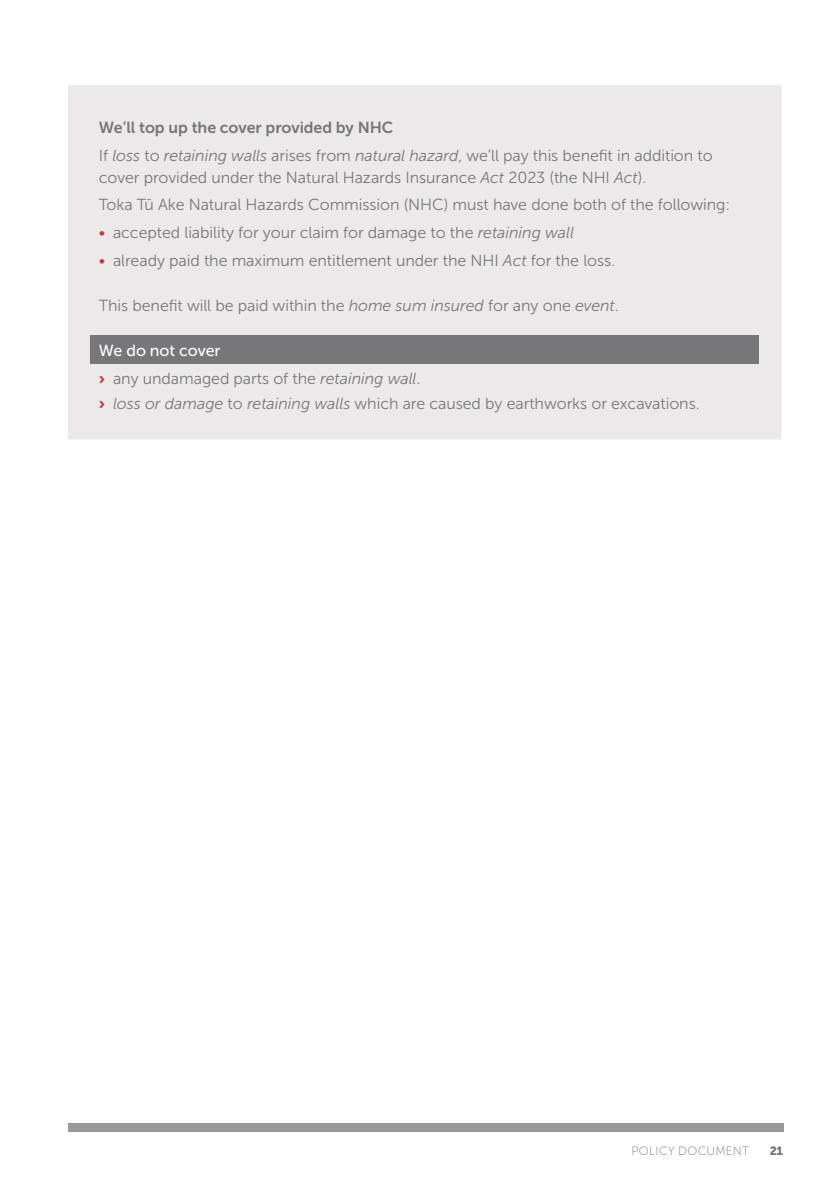
<style>
.page{position:relative;width:840px;height:1191px;background:#fff}
.page>*{position:absolute;margin:0;border:0;box-sizing:border-box;transform-origin:0 0}
.Vero_NZ_Body_Copy{font:16px/22px "Museo Sans 300";letter-spacing:-.005em;color:#76767a}
.Vero_NZ_Body_Copy-2{font:16px "Museo Sans 300";letter-spacing:-.005em;color:#77777a}
.Vero_NZ_Body_Copy-3{font:16px "Museo Sans 700";letter-spacing:-.005em;color:#76767a}
.Vero_NZ_Table_Headin{font:16px "Museo Sans 500";letter-spacing:-.005em;color:#fff}
.t1{font:12px "Museo Sans 100";letter-spacing:.025em;color:#77777a}
.t2{font:12px "Museo Sans 900";color:#77777a}
.s1{font-style:italic}
.s2{color:#d43238}
.s3{font-family:"Museo Sans 900";color:#d43238}
</style>
<div class="page">
<div style="left:68px;top:85px;width:713px;height:354px;background:#ece9ea"></div>
<div style="left:91px;top:335px;width:667px;height:29px;background:#77777a"></div>
<div style="left:68px;top:1123px;width:714px;height:8px;background:#99989b"></div>
<p class="Vero_NZ_Body_Copy-3" style="left:99px;top:119px;width:296px">We’ll top up the cover provided by NHC</p>
<p class="Vero_NZ_Body_Copy" style="left:99px;top:144px;width:615px">If <span class="s1">loss</span> to <span class="s1">retaining walls</span> arises from <span class="s1">natural hazard</span>, we’ll pay this benefit in addition to cover provided under the Natural Hazards Insurance <span class="s1">Act</span> 2023 (the NHI <span class="s1">Act</span>).</p>
<p class="Vero_NZ_Body_Copy" style="left:99px;top:194px;width:632px">Toka Tū Ake Natural Hazards Commission (NHC) must have done both of the following:</p>
<p class="Vero_NZ_Body_Copy" style="left:99px;top:222px;width:476px"><span class="s2">•</span> accepted liability for your claim for damage to the <span class="s1">retaining wall</span></p>
<p class="Vero_NZ_Body_Copy" style="left:99px;top:249px;width:517px"><span class="s2">•</span> already paid the maximum entitlement under the NHI <span class="s1">Act</span> for the loss.</p>
<p class="Vero_NZ_Body_Copy-2" style="left:99px;top:296px;width:521px">This benefit will be paid within the <span class="s1">home sum insured</span> for any one <span class="s1">event</span>.</p>
<p class="Vero_NZ_Table_Headin" style="left:99px;top:341px;width:123px">We do not cover</p>
<p class="Vero_NZ_Body_Copy-2" style="left:99px;top:370px;width:323px"><span class="s3">›</span> any undamaged parts of the <span class="s1">retaining wall</span>.</p>
<p class="Vero_NZ_Body_Copy-2" style="left:99px;top:394px;width:602px"><span class="s3">›</span> <span class="s1">loss or damage</span> to <span class="s1">retaining walls</span> which are caused by earthworks or excavations.</p>
<p class="t1" style="left:631px;top:1144px;width:119px">POLICY DOCUMENT</p>
<p class="t2" style="left:769px;top:1143px;width:15px">21</p>
</div>
